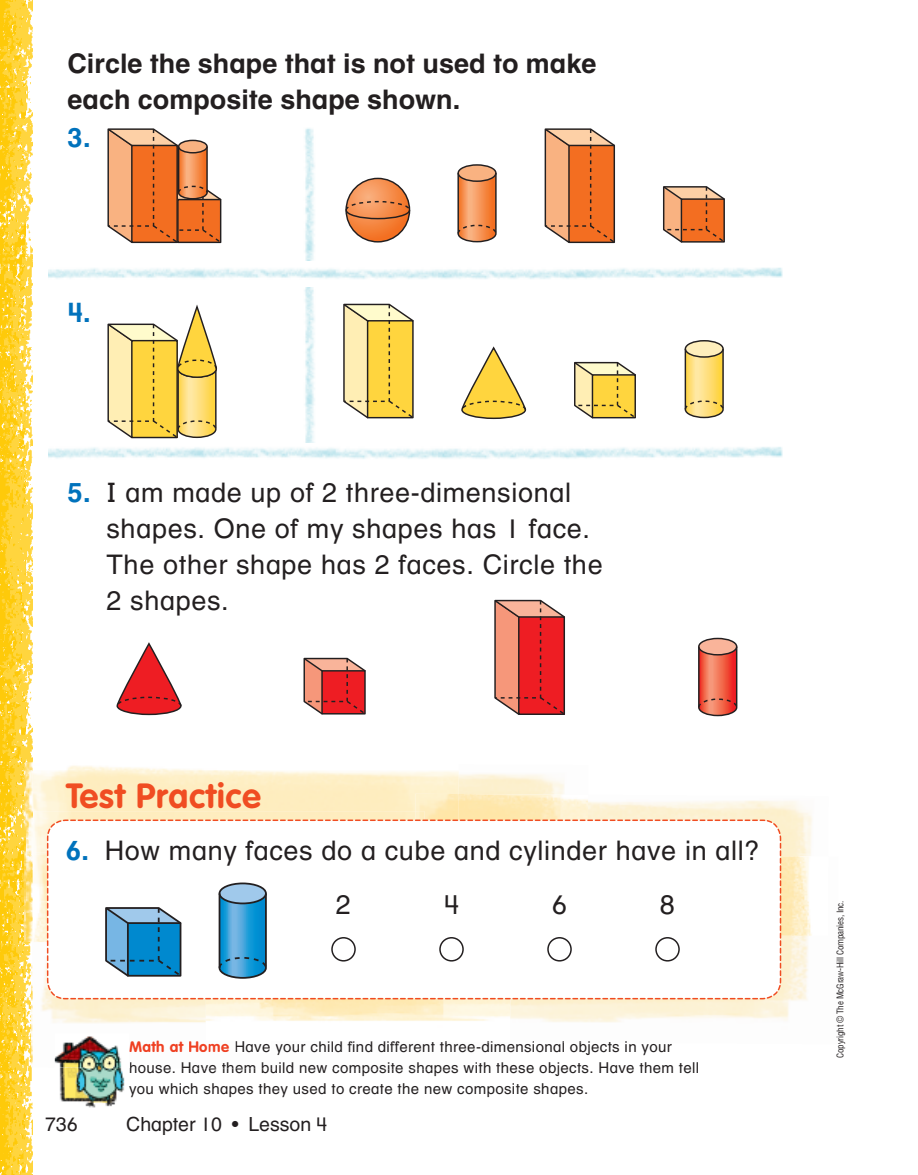
<style>
.page{position:relative;width:918px;height:1175px;background:#fff}
.page>*{position:absolute;margin:0;border:0;box-sizing:border-box;transform-origin:0 0}
.t1{font:700 34.5px "VAG Rounded Std";letter-spacing:.025em;color:#f04d22}
.t2{font:27px/36px "Macm Helv OTF";letter-spacing:.025em;color:#231f20}
.t3{font:700 27px/36.9px "Macm Helv OTF";color:#231f20}
.t4{font:700 27px "Macm Helv OTF";color:#0072bc}
.t5{font:19.5px "Macm Helv OTF";color:#231f20}
.t6{font:15px/21px "Macm Helv OTF";letter-spacing:.025em;color:#231f20}
.t7{font:condensed 9px "Helvetica LT Std";letter-spacing:-.02em;color:#231f20}
.s1{color:#0072bc}
.s2{font-weight:700;color:#0072bc}
.s3{font-family:"VAG Rounded Std";font-weight:700;color:#ef4022}
</style>
<div class="page">
<img style="left:0;top:0;width:32px;height:1174px">
<img style="left:59px;top:1069px;width:66px;height:38px">
<svg style="left:107px;top:128px;width:115px;height:116px"></svg>
<svg style="left:346px;top:178px;width:64px;height:64px"></svg>
<svg style="left:345px;top:200px;width:66px;height:20px"></svg>
<svg style="left:458px;top:165px;width:38px;height:16px"></svg>
<div style="left:457px;top:164px;width:40px;height:18px;border:1px solid #231f20;border-radius:50%"></div>
<svg style="left:457px;top:172px;width:40px;height:71px"></svg>
<svg style="left:544px;top:128px;width:71px;height:116px"></svg>
<svg style="left:663px;top:186px;width:62px;height:57px"></svg>
<svg style="left:107px;top:307px;width:110px;height:132px"></svg>
<svg style="left:343px;top:303px;width:71px;height:116px"></svg>
<svg style="left:461px;top:348px;width:66px;height:72px"></svg>
<svg style="left:574px;top:361px;width:62px;height:58px"></svg>
<svg style="left:685px;top:341px;width:38px;height:16px"></svg>
<div style="left:685px;top:340px;width:39px;height:18px;border:1px solid #231f20;border-radius:50%"></div>
<svg style="left:684px;top:347px;width:40px;height:72px"></svg>
<img style="left:304px;top:128px;width:11px;height:132px">
<img style="left:48px;top:267px;width:735px;height:12px">
<img style="left:304px;top:287px;width:11px;height:155px">
<img style="left:48px;top:447px;width:735px;height:12px">
<img style="left:588px;top:800px;width:224px;height:56px">
<img style="left:510px;top:856px;width:302px;height:167px">
<img style="left:32px;top:965px;width:174px;height:104px">
<img style="left:31px;top:944px;width:1px;height:123px">
<img style="left:55px;top:1033px;width:74px;height:35px">
<img style="left:129px;top:1040px;width:77px;height:12px">
<img style="left:130px;top:1062px;width:76px;height:7px">
<img style="left:206px;top:1000px;width:304px;height:21px">
<img style="left:459px;top:794px;width:129px;height:24px">
<img style="left:24px;top:762px;width:7px;height:180px">
<img style="left:31px;top:901px;width:15px;height:43px">
<img style="left:28px;top:762px;width:4px;height:90px">
<img style="left:415px;top:793px;width:44px;height:25px">
<img style="left:30px;top:811px;width:385px;height:90px">
<img style="left:415px;top:811px;width:9px;height:7px">
<svg style="left:46px;top:818px;width:736px;height:182px"></svg>
<svg style="left:116px;top:643px;width:66px;height:73px"></svg>
<svg style="left:303px;top:657px;width:63px;height:58px"></svg>
<svg style="left:494px;top:599px;width:71px;height:116px"></svg>
<svg style="left:699px;top:638px;width:38px;height:17px"></svg>
<div style="left:698px;top:637px;width:39px;height:18px;border:1px solid #231f20;border-radius:50%"></div>
<svg style="left:698px;top:645px;width:40px;height:72px"></svg>
<p class="t3" style="left:68px;top:48px;width:530px">Circle the shape that is not used to make each composite shape shown.<br><span class="s1">3.</span></p>
<p class="t4" style="left:68px;top:302px;width:25px">4.</p>
<p class="t2" style="left:106px;top:476px;width:498px;text-indent:-39px"><span class="s2">5.</span> I am made up of 2 three-dimensional shapes. One of my shapes has 1 face.<br>The other shape has 2 faces. Circle the<br>2 shapes.</p>
<p class="t1" style="left:66px;top:780px;width:196px">Test Practice</p>
<p class="t2" style="left:336px;top:825px;width:425px;line-height:54px;text-indent:-270px"><span class="s2">6.</span> How many faces do a cube and cylinder have in all?<br>2</p>
<p class="t2" style="left:444px;top:888px;width:16px">4</p>
<p class="t2" style="left:552px;top:888px;width:16px">6</p>
<p class="t2" style="left:660px;top:888px;width:17px">8</p>
<p class="t6" style="left:129px;top:1037px;width:408px"><span class="s3">Math at Home</span> Have your child fi d different three- me i</p>
<p class="t6" style="left:356px;top:1037px;width:10px">n</p>
<p class="t6" style="left:562px;top:1037px;width:68px">lbj ti</p>
<p class="t6" style="left:481px;top:1037px;width:14px">di</p>
<p class="t6" style="left:515px;top:1037px;width:158px">ns ona o ec s n your</p>
<p class="t6" style="left:129px;top:1058px;width:572px">house Have them build new composite shapes with these objects. Have them tell you which shapes they used to create the new composite shapes.</p>
<p class="t6" style="left:172px;top:1058px;width:6px">.</p>
<p class="t5" style="left:45px;top:1116px;width:34px">736</p>
<p class="t5" style="left:126px;top:1116px;width:202px">Chapter 10 • Lesson 4</p>
<p class="t7" style="left:836px;top:1058px;width:159px;rotate:-90deg">Copyright © The McGraw-Hill Companies, Inc.</p>
</div>
